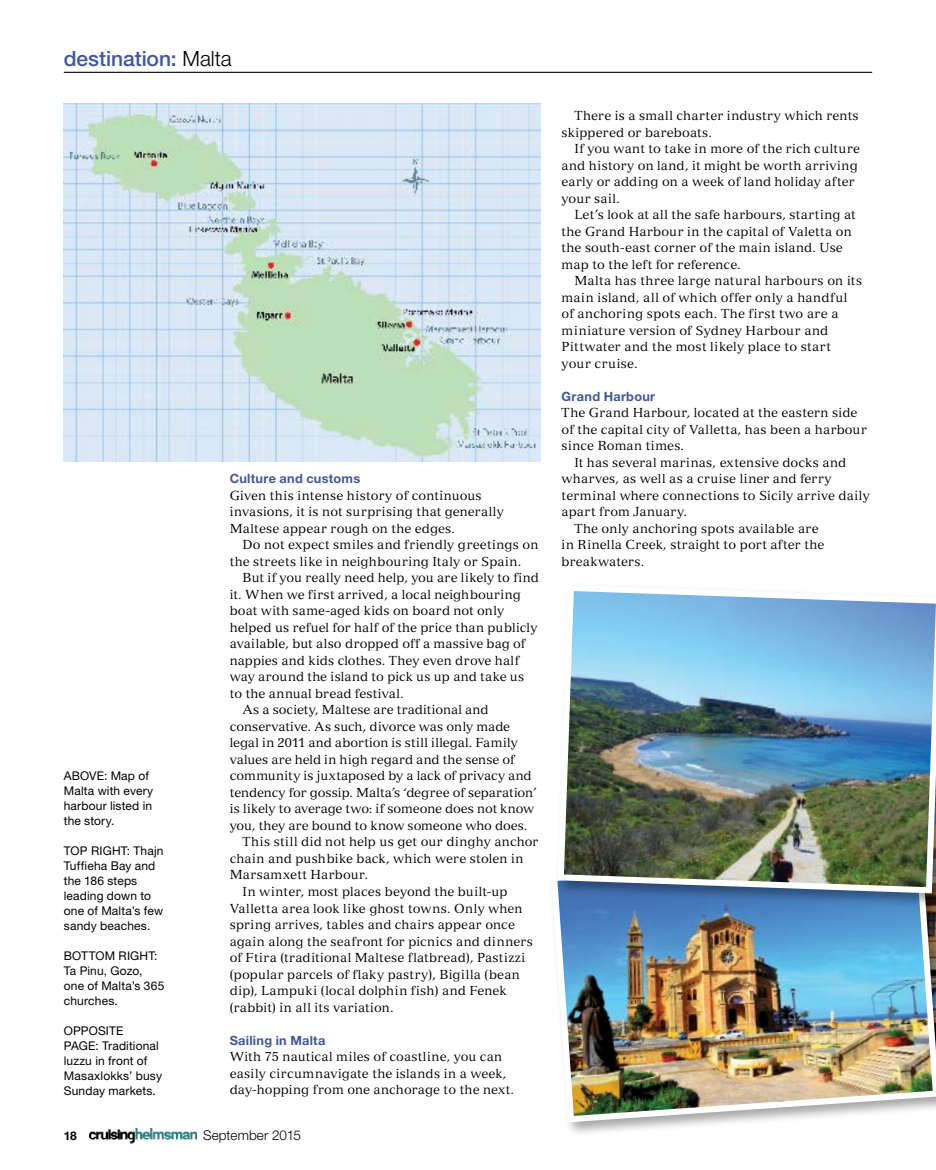
<style>
.page{position:relative;width:936px;height:1170px;background:#fff}
.page>*{position:absolute;margin:0;border:0;box-sizing:border-box;transform-origin:0 0}
.t1{font:500 21px "Helvetica Neue LT Std";letter-spacing:-.005em;color:#415799}
.t2{font:300 13.5px "Helvetica Neue LT Std";letter-spacing:.01em;color:#000}
.t3{font:12.75px/16.5px "Versailles LT Std";letter-spacing:.015em;color:#000}
.t4{font:12.75px "Versailles LT Std";letter-spacing:-.01em;color:#000}
.t5{font:700 12.75px "Helvetica Neue LT Std";letter-spacing:.02em;color:#415799}
.t6{font:12px/15px "Helvetica Neue LT Std";letter-spacing:.015em;color:#000}
.t7{font:700 12px "Helvetica Neue LT Std";color:#000}
.s1{font-weight:300;color:#000}
</style>
<div class="page">
<img style="left:90px;top:1128px;width:106px;height:15px">
<hr style="left:64px;top:72px;width:808px;height:1px;background:#000">
<div style="left:548px;top:846px;width:387px;height:290px;background:#000;opacity:.35"></div>
<img style="left:548px;top:846px;width:387px;height:279px">
<div style="left:554px;top:582px;width:381px;height:326px;background:#000;opacity:.35"></div>
<img style="left:554px;top:582px;width:381px;height:314px">
<img style="left:64px;top:103px;width:476px;height:358px">
<h1 class="t1" style="left:64px;top:46px;width:170px">destination: <span class="s1">Malta</span></h1>
<p class="t6" style="left:64px;top:767px;width:91px">ABOVE: Map of<br>Malta with every harbour listed in the story.</p>
<p class="t6" style="left:64px;top:842px;width:101px">TOP RIGHT: Thajn<br>Tuffieha Bay and the 186 steps leading down to one of Malta’s few sandy beaches.</p>
<p class="t6" style="left:64px;top:947px;width:102px">BOTTOM RIGHT:<br>Ta Pinu, Gozo, one of Malta’s 365 churches.</p>
<p class="t6" style="left:64px;top:1022px;width:100px">OPPOSITE<br>PAGE: Traditional luzzu in front of<br>Masaxlokks’ busy<br>Sunday markets.</p>
<p class="t5" style="left:230px;top:471px;width:132px">Culture and customs</p>
<p class="t3" style="left:230px;top:487px;width:275px">Given this intense history of continuous invasions, it is not surprising that generally<br>Maltese appear rough on the edges.</p>
<p class="t3" style="left:230px;top:536px;width:310px;text-indent:13px">Do not expect smiles and friendly greetings on the streets like in neighbouring Italy or Spain.</p>
<p class="t3" style="left:242px;top:569px;width:298px">But if you really need help, you are likely to find</p>
<p class="t3" style="left:230px;top:586px;width:293px">it. When we first arrived, a local neighbouring</p>
<p class="t3" style="left:230px;top:602px;width:276px">boat with same-aged kids on board not only</p>
<p class="t3" style="left:230px;top:619px;width:309px">helped us refuel for half of the price than publicly</p>
<p class="t3" style="left:230px;top:635px;width:297px">available, but also dropped off a massive bag of</p>
<p class="t3" style="left:230px;top:652px;width:291px">nappies and kids clothes. They even drove half</p>
<p class="t3" style="left:230px;top:668px;width:296px">way around the island to pick us up and take us</p>
<p class="t3" style="left:230px;top:685px;width:175px">to the annual bread festival.</p>
<p class="t3" style="left:242px;top:701px;width:247px">As a society, Maltese are traditional and</p>
<p class="t3" style="left:230px;top:718px;width:282px">conservative. As such, divorce was only made</p>
<p class="t3" style="left:230px;top:734px;width:290px">legal in 2011 and abortion is still illegal. Family</p>
<p class="t3" style="left:230px;top:751px;width:286px">values are held in high regard and the sense of</p>
<p class="t3" style="left:230px;top:767px;width:303px">community is juxtaposed by a lack of privacy and</p>
<p class="t3" style="left:230px;top:784px;width:308px">tendency for gossip. Malta’s ‘degree of separation’</p>
<p class="t4" style="left:230px;top:801px;width:306px">is likely to average two: if someone does not know</p>
<p class="t4" style="left:230px;top:817px;width:299px">you, they are bound to know someone who does.</p>
<p class="t3" style="left:242px;top:833px;width:297px">This still did not help us get our dinghy anchor</p>
<p class="t3" style="left:230px;top:850px;width:295px">chain and pushbike back, which were stolen in</p>
<p class="t3" style="left:230px;top:866px;width:140px">Marsamxett Harbour.</p>
<p class="t3" style="left:242px;top:883px;width:266px">In winter, most places beyond the built-up</p>
<p class="t3" style="left:230px;top:899px;width:294px">Valletta area look like ghost towns. Only when</p>
<p class="t3" style="left:230px;top:916px;width:287px">spring arrives, tables and chairs appear once</p>
<p class="t3" style="left:230px;top:932px;width:304px">again along the seafront for picnics and dinners</p>
<p class="t3" style="left:230px;top:949px;width:297px">of Ftira (traditional Maltese flatbread), Pastizzi</p>
<p class="t3" style="left:230px;top:965px;width:292px">(popular parcels of flaky pastry), Bigilla (bean</p>
<p class="t3" style="left:230px;top:982px;width:278px">dip), Lampuki (local dolphin fish) and Fenek</p>
<p class="t3" style="left:230px;top:998px;width:165px">(rabbit) in all its variation.</p>
<p class="t5" style="left:230px;top:1032px;width:97px">Sailing in Malta</p>
<p class="t3" style="left:230px;top:1048px;width:286px">With 75 nautical miles of coastline, you can easily circumnavigate the islands in a week, day-hopping from one anchorage to the next.</p>
<p class="t7" style="left:64px;top:1127px;width:15px">18</p>
<p class="t2" style="left:203px;top:1126px;width:99px">September 2015</p>
<p class="t3" style="left:561px;top:107px;width:298px;text-indent:13px">There is a small charter industry which rents skippered or bareboats.</p>
<p class="t3" style="left:561px;top:140px;width:300px;text-indent:13px">If you want to take in more of the rich culture and history on land, it might be worth arriving early or adding on a week of land holiday after your sail.</p>
<p class="t3" style="left:561px;top:206px;width:295px;text-indent:13px">Let’s look at all the safe harbours, starting at the Grand Harbour in the capital of Valetta on the south-east corner of the main island. Use map to the left for reference.</p>
<p class="t3" style="left:561px;top:272px;width:302px;text-indent:13px">Malta has three large natural harbours on its main island, all of which offer only a handful of anchoring spots each. The first two are a miniature version of Sydney Harbour and Pittwater and the most likely place to start your cruise.</p>
<p class="t5" style="left:561px;top:388px;width:95px">Grand Harbour</p>
<p class="t3" style="left:561px;top:404px;width:297px">The Grand Harbour, located at the eastern side</p>
<p class="t3" style="left:561px;top:421px;width:307px">of the capital city of Valletta, has been a harbour</p>
<p class="t3" style="left:561px;top:437px;width:124px">since Roman times.</p>
<p class="t3" style="left:574px;top:454px;width:273px">It has several marinas, extensive docks and</p>
<p class="t3" style="left:561px;top:470px;width:271px">wharves, as well as a cruise liner and ferry</p>
<p class="t3" style="left:561px;top:487px;width:309px">terminal where connections to Sicily arrive daily</p>
<p class="t3" style="left:561px;top:503px;width:127px">apart from January.</p>
<p class="t3" style="left:574px;top:520px;width:246px">The only anchoring spots available are</p>
<p class="t3" style="left:561px;top:536px;width:264px">in Rinella Creek, straight to port after the</p>
<p class="t3" style="left:561px;top:553px;width:84px">breakwaters.</p>
</div>
